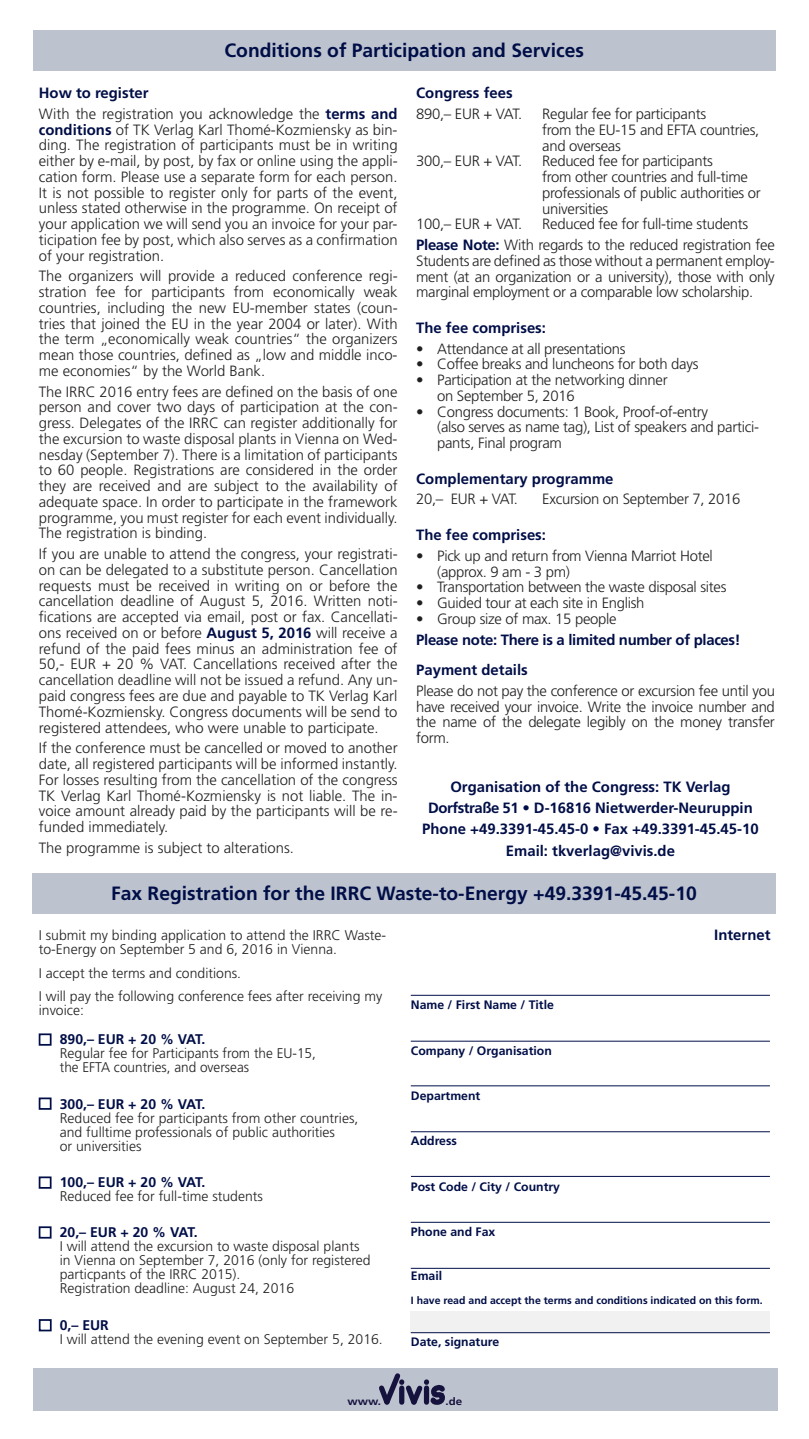
<style>
.page{position:relative;width:809px;height:1439px;background:#fff}
.page>*{position:absolute;margin:0;border:0;box-sizing:border-box;transform-origin:0 0}
.t1{font:700 19.25px "Frutiger";color:#000e47}
.t2{font:300 14.88px/15.8px "Frutiger";letter-spacing:-.02em;color:#221f1f;text-align:justify}
.t3{font:700 14.88px/21.3px "Frutiger";color:#000e47;text-align:center}
.t4{font:300 14.88px/20.7px "Frutiger";color:#221f1f}
.t5{font:700 14.88px/30.6px "Frutiger";letter-spacing:-.02em;color:#000e47}
.t6{font:300 14px/14px "Frutiger";color:#221f1f}
.t7{font:700 14px "Frutiger";color:#000e47}
.t8{font:700 12.25px "Frutiger";color:#000e47}
.t9{font:700 10.5px "Frutiger";color:#000e47}
.t10{font:700 10.5px "Frutiger";color:#15123e;scale:1.1 1}
.s1{font-weight:700;color:#000e47}
</style>
<div class="page">
<div style="left:33px;top:31px;width:742px;height:40px;background:#bdc2cf"></div>
<div style="left:33px;top:1368px;width:744px;height:42px;background:#bdc2cf"></div>
<svg style="left:379px;top:1373px;width:66px;height:32px"></svg>
<div style="left:411px;top:1311px;width:359px;height:22px;background:#f1f1f2"></div>
<div style="left:33px;top:873px;width:743px;height:41px;background:#bdc2cf"></div>
<hr style="left:411px;top:995px;width:359px;height:1px;background:#000e47">
<hr style="left:411px;top:1040px;width:359px;height:1px;background:#000e47">
<hr style="left:411px;top:1085px;width:359px;height:1px;background:#000e47">
<hr style="left:411px;top:1131px;width:359px;height:1px;background:#000e47">
<hr style="left:411px;top:1222px;width:359px;height:1px;background:#000e47">
<hr style="left:411px;top:1176px;width:359px;height:1px;background:#000e47">
<hr style="left:411px;top:1332px;width:359px;height:1px;background:#000e47">
<hr style="left:411px;top:1268px;width:359px;height:1px;background:#000e47">
<div style="left:39px;top:1033px;width:13px;height:12px;border:2px solid #000e47"></div>
<div style="left:39px;top:1097px;width:13px;height:12px;border:2px solid #000e47"></div>
<div style="left:39px;top:1176px;width:13px;height:12px;border:2px solid #000e47"></div>
<div style="left:39px;top:1226px;width:13px;height:12px;border:2px solid #000e47"></div>
<div style="left:39px;top:1319px;width:13px;height:12px;border:2px solid #000e47"></div>
<p class="t1" style="left:224px;top:42px;width:361px">Conditions of Participation and Services</p>
<p class="t4" style="left:39px;top:84px;width:360px"><span class="s1">How to register<br></span>With the registration you acknowledge the <span class="s1">terms and</span></p>
<p class="t2" style="left:39px;top:123px;width:360px"><span class="s1">conditions</span> of TK Verlag Karl Thomé-Kozmiensky as bin&shy;ding. The registration of participants must be in writing either by e-mail, by post, by fax or online using the appli&shy;cation form. Please use a separate form for each person.<br>It is not possible to register only for parts of the event, unless stated otherwise in the programme. On receipt of your application we will send you an invoice for your par&shy;ticipation fee by post, which also serves as a confirmation of your registration.</p>
<p class="t2" style="left:39px;top:269px;width:360px">The organizers will provide a reduced conference regi&shy;stration fee for participants from economically weak countries, including the new EU-member states (coun&shy;tries that joined the EU in the year 2004 or later). With the term „economically weak countries“ the organizers mean those countries, defined as „low and middle inco&shy;me economies“ by the World Bank.</p>
<p class="t2" style="left:39px;top:385px;width:360px">The IRRC 2016 entry fees are defined on the basis of one person and cover two days of participation at the con&shy;gress. Delegates of the IRRC can register additionally for the excursion to waste disposal plants in Vienna on Wed&shy;nesday (September 7). There is a limitation of participants to 60 people. Registrations are considered in the order they are received and are subject to the availability of adequate space. In order to participate in the framework programme, you must register for each event individually.<br>The registration is binding.</p>
<p class="t2" style="left:39px;top:547px;width:360px">If you are unable to attend the congress, your registrati&shy;on can be delegated to a substitute person. Cancellation requests must be received in writing on or before the cancellation deadline of August 5, 2016. Written noti&shy;fications are accepted via email, post or fax. Cancellati&shy;ons received on or before <span class="s1">August 5, 2016</span> will receive a refund of the paid fees minus an administration fee of 50,- EUR + 20 % VAT. Cancellations received after the cancellation deadline will not be issued a refund. Any un&shy;paid congress fees are due and payable to TK Verlag Karl Thomé-Kozmiensky. Congress documents will be send to registered attendees, who were unable to participate.</p>
<p class="t2" style="left:39px;top:741px;width:360px">If the conference must be cancelled or moved to another date, all registered participants will be informed instantly.<br>For losses resulting from the cancellation of the congress TK Verlag Karl Thomé-Kozmiensky is not liable. The in&shy;voice amount already paid by the participants will be re&shy;funded immediately.</p>
<p class="t4" style="left:39px;top:838px;width:257px">The programme is subject to alterations.</p>
<p class="t3" style="left:416px;top:84px;width:98px">Congress fees</p>
<p class="t2" style="left:416px;top:107px;width:107px">890,– EUR + VAT.</p>
<p class="t2" style="left:542px;top:107px;width:219px;text-align:left">Regular fee for participants<br>from the EU-15 and EFTA countries, and overseas</p>
<p class="t2" style="left:416px;top:154px;width:107px">300,– EUR + VAT.</p>
<p class="t2" style="left:542px;top:154px;width:220px;text-align:left">Reduced fee for participants<br>from other countries and full-time professionals of public authorities or universities</p>
<p class="t2" style="left:416px;top:217px;width:107px">100,– EUR + VAT.</p>
<p class="t2" style="left:416px;top:215px;width:360px;line-height:20.7px;text-indent:126px">Reduced fee for full-time students<br><span class="s1">Please Note:</span> With regards to the reduced registration fee</p>
<p class="t2" style="left:416px;top:254px;width:360px">Students are defined as those without a permanent employ&shy;ment (at an organization or a university), those with only marginal employment or a comparable low scholarship.</p>
<p class="t3" style="left:416px;top:318px;width:131px">The fee comprises:</p>
<p class="t2" style="left:416px;top:342px;width:211px">• Attendance at all presentations</p>
<p class="t2" style="left:416px;top:357px;width:284px">• Coffee breaks and luncheons for both days</p>
<p class="t2" style="left:437px;top:373px;width:232px;text-indent:-21px">• Participation at the networking dinner on September 5, 2016</p>
<p class="t2" style="left:437px;top:405px;width:323px;text-align:left;text-indent:-21px">• Congress documents: 1 Book, Proof-of-entry<br>(also serves as name tag), List of speakers and partici&shy;pants, Final program</p>
<p class="t3" style="left:416px;top:469px;width:199px">Complementary programme</p>
<p class="t2" style="left:416px;top:492px;width:103px">20,– EUR + VAT.</p>
<p class="t2" style="left:542px;top:492px;width:200px">Excursion on September 7, 2016</p>
<p class="t3" style="left:416px;top:525px;width:131px">The fee comprises:</p>
<p class="t2" style="left:437px;top:549px;width:277px;text-indent:-21px">• Pick up and return from Vienna Marriot Hotel (approx. 9 am - 3 pm)</p>
<p class="t2" style="left:416px;top:580px;width:312px">• Transportation between the waste disposal sites</p>
<p class="t2" style="left:416px;top:596px;width:230px">• Guided tour at each site in English</p>
<p class="t2" style="left:416px;top:612px;width:202px">• Group size of max. 15 people</p>
<p class="t5" style="left:416px;top:625px;width:326px">Please note: There is a limited number of places!<br>Payment details</p>
<p class="t2" style="left:416px;top:684px;width:360px">Please do not pay the conference or excursion fee until you have received your invoice. Write the invoice number and the name of the delegate legibly on the money transfer form.</p>
<p class="t3" style="left:422px;top:777px;width:338px">Organisation of the Congress: TK Verlag Dorfstraße 51 • D-16816 Nietwerder-Neuruppin Phone +49.3391-45.45-0 • Fax +49.3391-45.45-10<br>Email: tkverlag@vivis.de</p>
<p class="t1" style="left:111px;top:885px;width:587px">Fax Registration for the IRRC Waste-to-Energy +49.3391-45.45-10</p>
<p class="t6" style="left:39px;top:929px;width:349px">I submit my binding application to attend the IRRC Waste-</p>
<p class="t3" style="left:714px;top:925px;width:58px">Internet</p>
<p class="t6" style="left:39px;top:938px;width:345px;line-height:24px">to-Energy on September 5 and 6, 2016 in Vienna.<br>I accept the terms and conditions.<br>I will pay the following conference fees after receiving my</p>
<p class="t6" style="left:39px;top:1004px;width:47px">invoice:</p>
<p class="t7" style="left:60px;top:1033px;width:147px">890,– EUR + 20 % VAT.</p>
<p class="t6" style="left:60px;top:1047px;width:258px">Regular fee for Participants from the EU-15, the EFTA countries, and overseas</p>
<p class="t7" style="left:60px;top:1098px;width:147px">300,– EUR + 20 % VAT.</p>
<p class="t6" style="left:60px;top:1112px;width:300px">Reduced fee for participants from other countries, and fulltime professionals of public authorities<br>or universities</p>
<p class="t7" style="left:60px;top:1176px;width:147px">100,– EUR + 20 % VAT.</p>
<p class="t6" style="left:60px;top:1190px;width:205px">Reduced fee for full-time students</p>
<p class="t7" style="left:60px;top:1226px;width:139px">20,– EUR + 20 % VAT.</p>
<p class="t6" style="left:60px;top:1240px;width:312px">I will attend the excursion to waste disposal plants in Vienna on September 7, 2016 (only for registered particpants of the IRRC 2015).<br>Registration deadline: August 24, 2016</p>
<p class="t7" style="left:60px;top:1319px;width:51px">0,– EUR</p>
<p class="t6" style="left:60px;top:1333px;width:324px">I will attend the evening event on September 5, 2016.</p>
<p class="t8" style="left:411px;top:1000px;width:144px">Name / First Name / Title</p>
<p class="t8" style="left:411px;top:1045px;width:142px">Company / Organisation</p>
<p class="t8" style="left:411px;top:1090px;width:71px">Department</p>
<p class="t8" style="left:411px;top:1136px;width:48px">Address</p>
<p class="t8" style="left:411px;top:1181px;width:151px">Post Code / City / Country</p>
<p class="t8" style="left:411px;top:1226px;width:86px">Phone and Fax</p>
<p class="t8" style="left:411px;top:1270px;width:33px">Email</p>
<p class="t9" style="left:411px;top:1296px;width:353px">I have read and accept the terms and conditions indicated on this form.</p>
<p class="t8" style="left:411px;top:1336px;width:90px">Date, signature</p>
<p class="t10" style="left:347px;top:1395px;width:32px">www.</p>
<p class="t10" style="left:445px;top:1395px;width:17px">.de</p>
</div>
